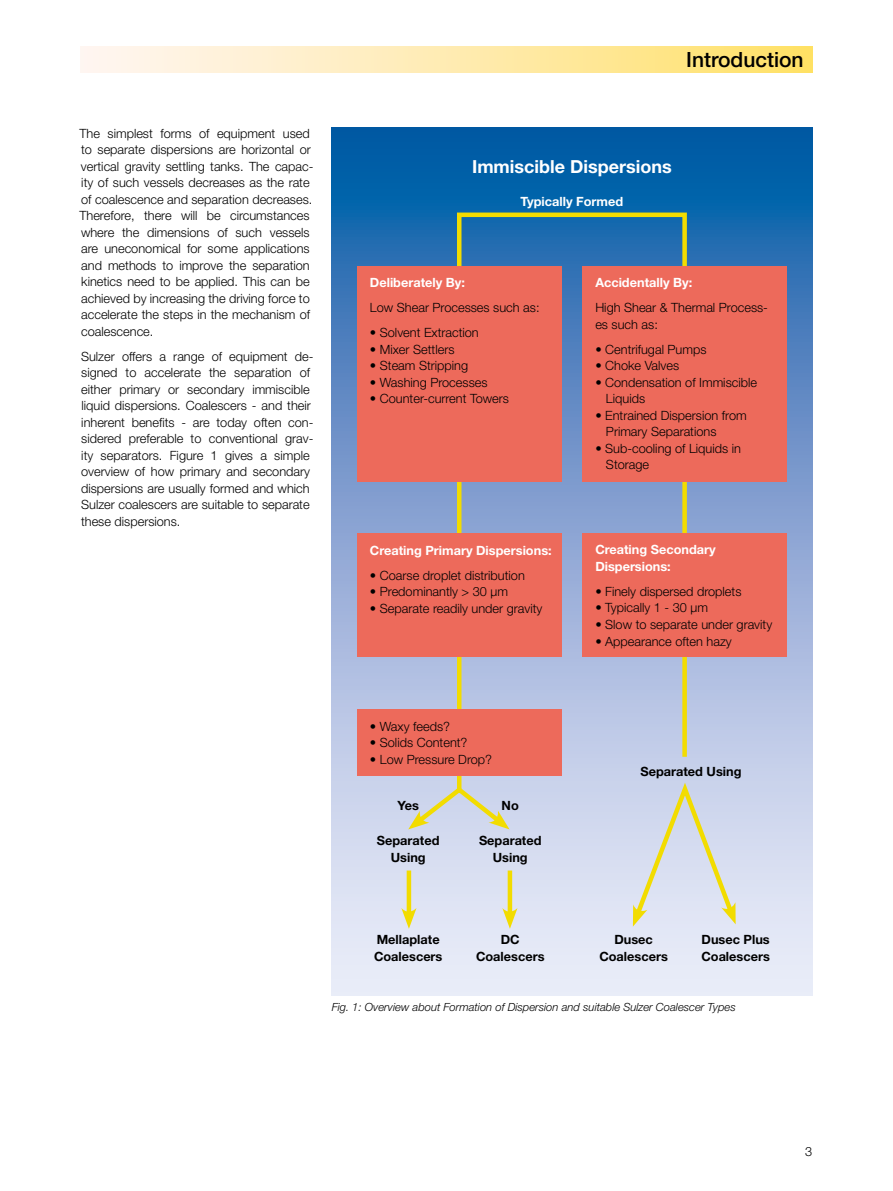
<style>
.page{position:relative;width:893px;height:1191px;background:#fff}
.page>*{position:absolute;margin:0;border:0;box-sizing:border-box;transform-origin:0 0}
.t1{font:500 21px "Helvetica Neue";color:#000}
.t2{font:700 18px "Helvetica Neue";color:#fff}
.t3{font:300 12.75px/16.5px "Helvetica Neue";color:#000}
.t4{font:700 12.75px/16.5px "Helvetica Neue";color:#000;text-align:center}
.t5{font:700 12.75px/16.5px "Helvetica Neue";color:#fff}
.t6{font:italic 300 11.25px "Helvetica Neue";color:#000}
.s1{font-weight:700;color:#fff}
</style>
<div class="page">
<svg style="left:332px;top:128px;width:480px;height:867px;background:#8caed6"></svg>
<svg style="left:455px;top:210px;width:234px;height:584px;background:#8aa5c5"></svg>
<div style="left:81px;top:47px;width:731px;height:25px;background:linear-gradient(to right,#fff6f6,#ffe16a)"></div>
<div style="left:357px;top:266px;width:204px;height:215px;background:#ed6a5b"></div>
<div style="left:357px;top:533px;width:204px;height:124px;background:#ed6a5b"></div>
<div style="left:357px;top:710px;width:204px;height:66px;background:#ed6a5b"></div>
<div style="left:583px;top:266px;width:204px;height:215px;background:#ed6a5b"></div>
<div style="left:583px;top:533px;width:204px;height:124px;background:#ed6a5b"></div>
<svg style="left:408px;top:784px;width:102px;height:45px;background:#d2d6c9"></svg>
<svg style="left:631px;top:776px;width:106px;height:150px;background:#d7dbda"></svg>
<hr style="left:407px;top:870px;width:4px;height:46px;background:#f2dc00">
<svg style="left:401px;top:908px;width:15px;height:20px"></svg>
<hr style="left:508px;top:870px;width:4px;height:46px;background:#f2dc00">
<svg style="left:502px;top:908px;width:15px;height:20px"></svg>
<p class="t3" style="left:79px;top:125px;width:236px">The simplest forms of equipment used to separate dispersions are horizontal or vertical gravity settling tanks. The capac&shy;ity of such vessels decreases as the rate of coalescence and separation decreases.<br>Therefore, there will be circumstances where the dimensions of such vessels are uneconomical for some applications and methods to improve the separation kinetics need to be applied. This can be achieved by increasing the driving force to accelerate the steps in the mechanism of coalescence.</p>
<p class="t3" style="left:81px;top:348px;width:234px">Sulzer offers a range of equipment de&shy;signed to accelerate the separation of either primary or secondary immiscible liquid dispersions. Coalescers - and their inherent benefits - are today often con&shy;sidered preferable to conventional grav&shy;ity separators. Figure 1 gives a simple overview of how primary and secondary dispersions are usually formed and which Sulzer coalescers are suitable to separate these dispersions.</p>
<p class="t1" style="left:686px;top:47px;width:119px">Introduction</p>
<p class="t2" style="left:472px;top:156px;width:201px">Immiscible Dispersions</p>
<p class="t5" style="left:521px;top:193px;width:104px">Typically Formed</p>
<p class="t3" style="left:370px;top:270px;width:171px;line-height:25px"><span class="s1">Deliberately By:<br></span>Low Shear Processes such as:</p>
<p class="t3" style="left:370px;top:324px;width:110px">• Solvent Extraction</p>
<p class="t3" style="left:370px;top:341px;width:86px">• Mixer Settlers</p>
<p class="t3" style="left:370px;top:357px;width:100px">• Steam Stripping</p>
<p class="t3" style="left:370px;top:374px;width:119px">• Washing Processes</p>
<p class="t3" style="left:370px;top:390px;width:141px">• Counter-current Towers</p>
<p class="t5" style="left:370px;top:541px;width:183px">Creating Primary Dispersions:</p>
<p class="t3" style="left:370px;top:566px;width:156px">• Coarse droplet distribution</p>
<p class="t3" style="left:370px;top:583px;width:140px">• Predominantly &gt; 30 µm</p>
<p class="t3" style="left:370px;top:599px;width:174px">• Separate readily under gravity</p>
<p class="t3" style="left:595px;top:270px;width:174px;line-height:25px"><span class="s1">Accidentally By:<br></span>High Shear &amp; Thermal Process-</p>
<p class="t3" style="left:595px;top:316px;width:64px">es such as:</p>
<p class="t3" style="left:595px;top:341px;width:113px">• Centrifugal Pumps</p>
<p class="t3" style="left:595px;top:357px;width:85px">• Choke Valves</p>
<p class="t3" style="left:606px;top:374px;width:153px;text-indent:-11px">• Condensation of Immiscible<br>Liquids</p>
<p class="t3" style="left:606px;top:407px;width:142px;text-indent:-11px">• Entrained Dispersion from<br>Primary Separations</p>
<p class="t3" style="left:606px;top:440px;width:137px;text-indent:-11px">• Sub-cooling of Liquids in<br>Storage</p>
<p class="t5" style="left:595px;top:541px;width:122px">Creating Secondary<br>Dispersions:</p>
<p class="t3" style="left:595px;top:583px;width:148px">• Finely dispersed droplets</p>
<p class="t3" style="left:595px;top:599px;width:114px">• Typically 1 - 30 µm</p>
<p class="t3" style="left:595px;top:616px;width:178px">• Slow to separate under gravity</p>
<p class="t3" style="left:595px;top:632px;width:138px">• Appearance often hazy</p>
<p class="t3" style="left:370px;top:718px;width:82px">• Waxy feeds?</p>
<p class="t3" style="left:370px;top:734px;width:99px">• Solids Content?</p>
<p class="t3" style="left:370px;top:751px;width:124px">• Low Pressure Drop?</p>
<p class="t4" style="left:398px;top:797px;width:23px">Yes</p>
<p class="t4" style="left:502px;top:797px;width:19px">No</p>
<p class="t4" style="left:377px;top:832px;width:64px">Separated<br>Using</p>
<p class="t4" style="left:479px;top:832px;width:64px">Separated<br>Using</p>
<p class="t4" style="left:640px;top:762px;width:103px">Separated Using</p>
<p class="t4" style="left:374px;top:931px;width:70px;text-align:left">Mellaplate<br>Coalescers</p>
<p class="t4" style="left:476px;top:931px;width:70px">DC<br>Coalescers</p>
<p class="t4" style="left:599px;top:931px;width:70px">Dusec<br>Coalescers</p>
<p class="t4" style="left:701px;top:931px;width:70px;text-align:left">Dusec Plus<br>Coalescers</p>
<p class="t6" style="left:332px;top:1000px;width:406px">Fig. 1: Overview about Formation of Dispersion and suitable Sulzer Coalescer Types</p>
<p class="t3" style="left:805px;top:1143px;width:9px">3</p>
</div>
